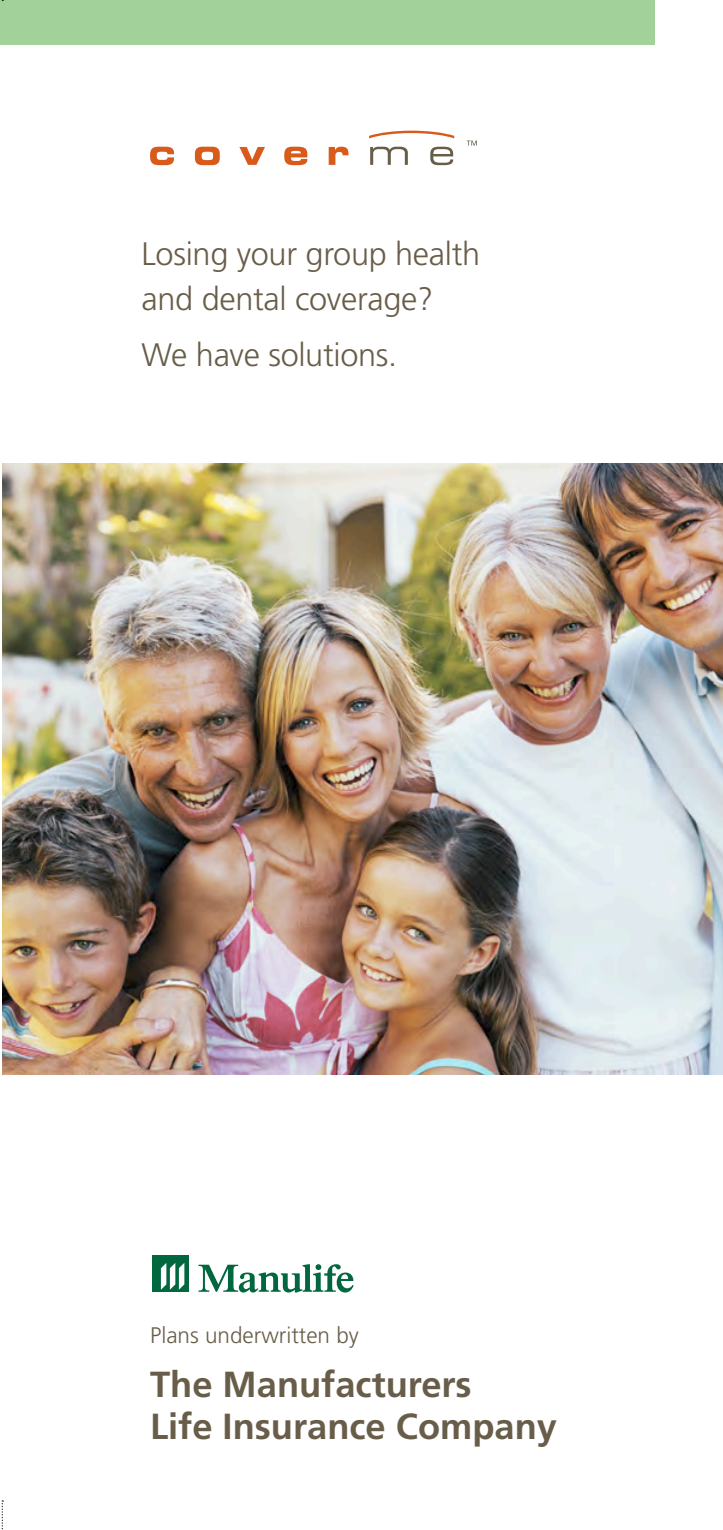
<style>
.page{position:relative;width:723px;height:1530px;background:#fff}
.page>*{position:absolute;margin:0;border:0;box-sizing:border-box;transform-origin:0 0}
.sub-subHEADING{font:700 36.25px "Frutiger";color:#685d49}
.t1{font:300 32.5px/45px "Frutiger";letter-spacing:-.01em;color:#685d49}
.sub-subHEADING-2{font:300 22.5px "Frutiger";color:#685d49}
</style>
<div class="page">
<img style="left:3px;top:464px;width:720px;height:611px">
<svg style="left:369px;top:131px;width:85px;height:7px"></svg>
<svg style="left:150px;top:147px;width:24px;height:18px"></svg>
<svg style="left:195px;top:147px;width:25px;height:18px"></svg>
<svg style="left:239px;top:147px;width:26px;height:18px"></svg>
<svg style="left:284px;top:147px;width:23px;height:18px"></svg>
<svg style="left:329px;top:147px;width:19px;height:18px"></svg>
<svg style="left:370px;top:147px;width:38px;height:18px"></svg>
<svg style="left:430px;top:147px;width:23px;height:18px"></svg>
<svg style="left:467px;top:141px;width:10px;height:5px"></svg>
<svg style="left:198px;top:1264px;width:156px;height:29px"></svg>
<div style="left:152px;top:1255px;width:36px;height:37px;background:#00673e"></div>
<svg style="left:161px;top:1263px;width:23px;height:27px"></svg>
<div style="left:0;top:0;width:655px;height:45px;background:#a2d29a"></div>
<svg style="left:2px;top:1500px;width:1px;height:30px"></svg>
<p class="t1" style="left:142px;top:231px;width:340px">Losing your group health and dental coverage?</p>
<p class="t1" style="left:142px;top:332px;width:257px">We have solutions.</p>
<p class="sub-subHEADING-2" style="left:150px;top:1323px;width:210px">Plans underwritten by</p>
<p class="sub-subHEADING" style="left:150px;top:1363px;width:323px">The Manufacturers</p>
<p class="sub-subHEADING" style="left:150px;top:1405px;width:408px">Life Insurance Company</p>
</div>
